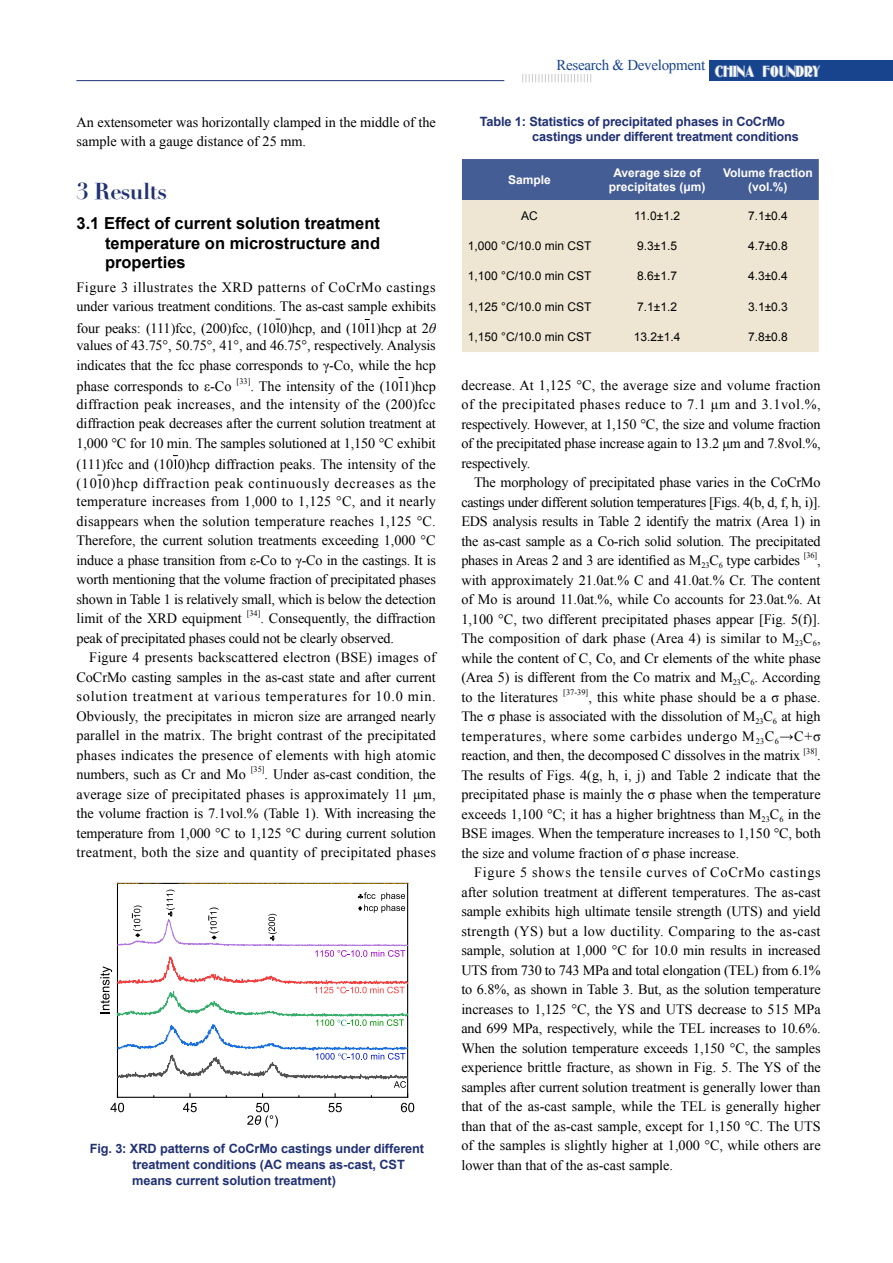
<style>
.page{position:relative;width:893px;height:1263px;background:#fff}
.page>*{position:absolute;margin:0;border:0;box-sizing:border-box;transform-origin:0 0}
.t1{font:700 22.5px "Didot";letter-spacing:-.025em;color:#213174}
.t2{font:700 16.5px/19.5px "Arial";color:#000;text-align:justify}
.t3{font:15.6px "Oldgate Lane Outline";color:#fff}
.t4{font:15px "Times New Roman";letter-spacing:-.02em;color:#18448e}
.t5{font:14.25px/19.5px "Times New Roman";letter-spacing:-.005em;color:#000;text-align:justify}
.t6{font:14.25px/19.5px "Times New Roman";letter-spacing:.04em;color:#000}
.t7{font:14.25px/17.9px "Times New Roman";letter-spacing:.02em;color:#000;text-align:right}
.t8{font:700 12.75px/16.4px "Arial";letter-spacing:-.01em;color:#213174}
.t9{font:12px "Arial";color:#000}
.t10{font:700 12px/13.5px "Arial";color:#fff;text-align:center}
.t11{font:8.25px "Times New Roman";letter-spacing:-.005em;color:#000}
.s1{font-style:italic}
</style>
<div class="page">
<div style="left:709px;top:60px;width:184px;height:21px;background:#18448e"></div>
<svg style="left:522px;top:74px;width:69px;height:8px"></svg>
<hr style="left:76px;top:80px;width:428px;height:1px;background:#213174">
<hr style="left:117px;top:1097px;width:291px;height:1px;background:#000">
<svg style="left:110px;top:1103px;width:14px;height:9px"></svg>
<svg style="left:183px;top:1103px;width:14px;height:9px"></svg>
<svg style="left:328px;top:1103px;width:14px;height:9px"></svg>
<svg style="left:401px;top:1103px;width:13px;height:9px"></svg>
<svg style="left:247px;top:1103px;width:31px;height:24px"></svg>
<svg style="left:100px;top:883px;width:308px;height:214px"></svg>
<svg style="left:276px;top:319px;width:4px;height:13px"></svg>
<svg style="left:365px;top:319px;width:4px;height:14px"></svg>
<svg style="left:399px;top:377px;width:4px;height:14px"></svg>
<svg style="left:173px;top:455px;width:4px;height:14px"></svg>
<svg style="left:98px;top:475px;width:4px;height:13px"></svg>
<div style="left:462px;top:159px;width:357px;height:41px;background:#455d95"></div>
<div style="left:462px;top:200px;width:357px;height:152px;background:#eee6d3"></div>
<p class="t5" style="left:77px;top:112px;width:361px">An extensometer was horizontally clamped in the middle of the sample with a gauge distance of 25 mm.</p>
<h1 class="t1" style="left:76px;top:177px;width:92px">3 Results</h1>
<p class="t2" style="left:105px;top:214px;width:277px;text-indent:-28px">3.1 Effect of current solution treatment temperature on microstructure and properties</p>
<p class="t5" style="left:77px;top:277px;width:361px">Figure 3 illustrates the XRD patterns of CoCrMo castings under various treatment conditions. The as-cast sample exhibits</p>
<p class="t5" style="left:77px;top:319px;width:361px;line-height:17.5px">four peaks: (111)fcc, (200)fcc, (10 0)hcp, and (10 1)hcp at 2<span class="s1">θ </span>values of 43.75°, 50.75°, 41°, and 46.75°, respectively. Analysis</p>
<p class="t5" style="left:77px;top:354px;width:361px;line-height:21.1px">indicates that the fcc phase corresponds to γ-Co, while the hcp phase corresponds to ε-Co</p>
<p class="t11" style="left:237px;top:376px;width:15px">[33]</p>
<p class="t7" style="left:77px;top:377px;width:361px">. The intensity of the (10 1)hcp<br>diffraction peak increases, and the intensity of the (200)fcc</p>
<p class="t5" style="left:77px;top:413px;width:361px">diffraction peak decreases after the current solution treatment at<br>1,000 °C for 10 min. The samples solutioned at 1,150 °C exhibit</p>
<p class="t6" style="left:77px;top:454px;width:361px">(111)fcc and (10 0)hcp diffraction peaks. The intensity of the (10 0)hcp diffraction peak continuously decreases as the</p>
<p class="t5" style="left:77px;top:491px;width:361px">temperature increases from 1,000 to 1,125 °C, and it nearly disappears when the solution temperature reaches 1,125 °C.<br>Therefore, the current solution treatments exceeding 1,000 °C induce a phase transition from ε-Co to γ-Co in the castings. It is worth mentioning that the volume fraction of precipitated phases shown in Table 1 is relatively small, which is below the detection limit of the XRD equipment</p>
<p class="t11" style="left:247px;top:608px;width:15px">[34]</p>
<p class="t5" style="left:77px;top:608px;width:361px;text-indent:184px">. Consequently, the diffraction peak of precipitated phases could not be clearly observed.</p>
<p class="t5" style="left:77px;top:647px;width:361px;text-indent:13px">Figure 4 presents backscattered electron (BSE) images of CoCrMo casting samples in the as-cast state and after current solution treatment at various temperatures for 10.0 min.<br>Obviously, the precipitates in micron size are arranged nearly parallel in the matrix. The bright contrast of the precipitated phases indicates the presence of elements with high atomic numbers, such as Cr and Mo</p>
<p class="t11" style="left:251px;top:764px;width:15px">[35]</p>
<p class="t5" style="left:77px;top:764px;width:361px;text-indent:188px">. Under as-cast condition, the average size of precipitated phases is approximately 11 μm, the volume fraction is 7.1vol.% (Table 1). With increasing the temperature from 1,000 °C to 1,125 °C during current solution treatment, both the size and quantity of precipitated phases</p>
<p class="t8" style="left:132px;top:1140px;width:293px;text-indent:-43px">Fig. 3: XRD patterns of CoCrMo castings under different treatment conditions (AC means as-cast, CST means current solution treatment)</p>
<p class="t4" style="left:556px;top:55px;width:150px">Research &amp; Development</p>
<p class="t3" style="left:715px;top:62px;width:107px">CHINA FOUNDRY</p>
<p class="t8" style="left:532px;top:114px;width:268px;line-height:15px;text-indent:-53px">Table 1: Statistics of precipitated phases in CoCrMo castings under different treatment conditions</p>
<p class="t10" style="left:508px;top:173px;width:44px">Sample</p>
<p class="t10" style="left:609px;top:167px;width:98px">Average size of precipitates (μm)</p>
<p class="t10" style="left:723px;top:167px;width:91px">Volume fraction (vol.%)</p>
<p class="t9" style="left:521px;top:207px;width:18px">AC</p>
<p class="t9" style="left:634px;top:207px;width:47px">11.0±1.2</p>
<p class="t9" style="left:748px;top:207px;width:41px">7.1±0.4</p>
<p class="t9" style="left:468px;top:238px;width:125px">1,000 °C/10.0 min CST</p>
<p class="t9" style="left:637px;top:238px;width:41px">9.3±1.5</p>
<p class="t9" style="left:748px;top:238px;width:41px">4.7±0.8</p>
<p class="t9" style="left:468px;top:268px;width:125px">1,100 °C/10.0 min CST</p>
<p class="t9" style="left:637px;top:268px;width:41px">8.6±1.7</p>
<p class="t9" style="left:748px;top:268px;width:41px">4.3±0.4</p>
<p class="t9" style="left:468px;top:299px;width:125px">1,125 °C/10.0 min CST</p>
<p class="t9" style="left:637px;top:299px;width:41px">7.1±1.2</p>
<p class="t9" style="left:748px;top:299px;width:41px">3.1±0.3</p>
<p class="t9" style="left:468px;top:329px;width:125px">1,150 °C/10.0 min CST</p>
<p class="t9" style="left:634px;top:329px;width:48px">13.2±1.4</p>
<p class="t9" style="left:748px;top:329px;width:41px">7.8±0.8</p>
<p class="t5" style="left:461px;top:375px;width:361px">decrease. At 1,125 °C, the average size and volume fraction of the precipitated phases reduce to 7.1 μm and 3.1vol.%, respectively. However, at 1,150 °C, the size and volume fraction of the precipitated phase increase again to 13.2 μm and 7.8vol.%, respectively.</p>
<p class="t5" style="left:461px;top:472px;width:361px;text-indent:13px">The morphology of precipitated phase varies in the CoCrMo castings under different solution temperatures [Figs. 4(b, d, f, h, i)].<br>EDS analysis results in Table 2 identify the matrix (Area 1) in the as-cast sample as a Co-rich solid solution. The precipitated phases in Areas 2 and 3 are identified as M<sub>23</sub>C<sub>6</sub> type carbides</p>
<p class="t11" style="left:804px;top:550px;width:15px">[36]</p>
<p class="t5" style="left:461px;top:550px;width:361px;text-indent:356px">, with approximately 21.0at.% C and 41.0at.% Cr. The content of Mo is around 11.0at.%, while Co accounts for 23.0at.%. At 1,100 °C, two different precipitated phases appear [Fig. 5(f)].<br>The composition of dark phase (Area 4) is similar to M<sub>23</sub>C<sub>6</sub>, while the content of C, Co, and Cr elements of the white phase (Area 5) is different from the Co matrix and M<sub>23</sub>C<sub>6</sub>. According to the literatures</p>
<p class="t11" style="left:563px;top:687px;width:27px">[37-39]</p>
<p class="t5" style="left:461px;top:687px;width:361px;text-indent:127px">, this white phase should be a σ phase.<br>The σ phase is associated with the dissolution of M<sub>23</sub>C<sub>6</sub> at high temperatures, where some carbides undergo M<sub>23</sub>C<sub>6</sub>→C+σ reaction, and then, the decomposed C dissolves in the matrix</p>
<p class="t11" style="left:804px;top:745px;width:15px">[38]</p>
<p class="t5" style="left:461px;top:745px;width:361px;text-indent:356px">.<br>The results of Figs. 4(g, h, i, j) and Table 2 indicate that the precipitated phase is mainly the σ phase when the temperature exceeds 1,100 °C; it has a higher brightness than M<sub>23</sub>C<sub>6</sub> in the BSE images. When the temperature increases to 1,150 °C, both the size and volume fraction of σ phase increase.</p>
<p class="t5" style="left:461px;top:862px;width:361px;text-indent:13px">Figure 5 shows the tensile curves of CoCrMo castings after solution treatment at different temperatures. The as-cast sample exhibits high ultimate tensile strength (UTS) and yield strength (YS) but a low ductility. Comparing to the as-cast sample, solution at 1,000 °C for 10.0 min results in increased UTS from 730 to 743 MPa and total elongation (TEL) from 6.1% to 6.8%, as shown in Table 3. But, as the solution temperature increases to 1,125 °C, the YS and UTS decrease to 515 MPa and 699 MPa, respectively, while the TEL increases to 10.6%.<br>When the solution temperature exceeds 1,150 °C, the samples experience brittle fracture, as shown in Fig. 5. The YS of the samples after current solution treatment is generally lower than that of the as-cast sample, while the TEL is generally higher than that of the as-cast sample, except for 1,150 °C. The UTS of the samples is slightly higher at 1,000 °C, while others are lower than that of the as-cast sample.</p>
</div>
